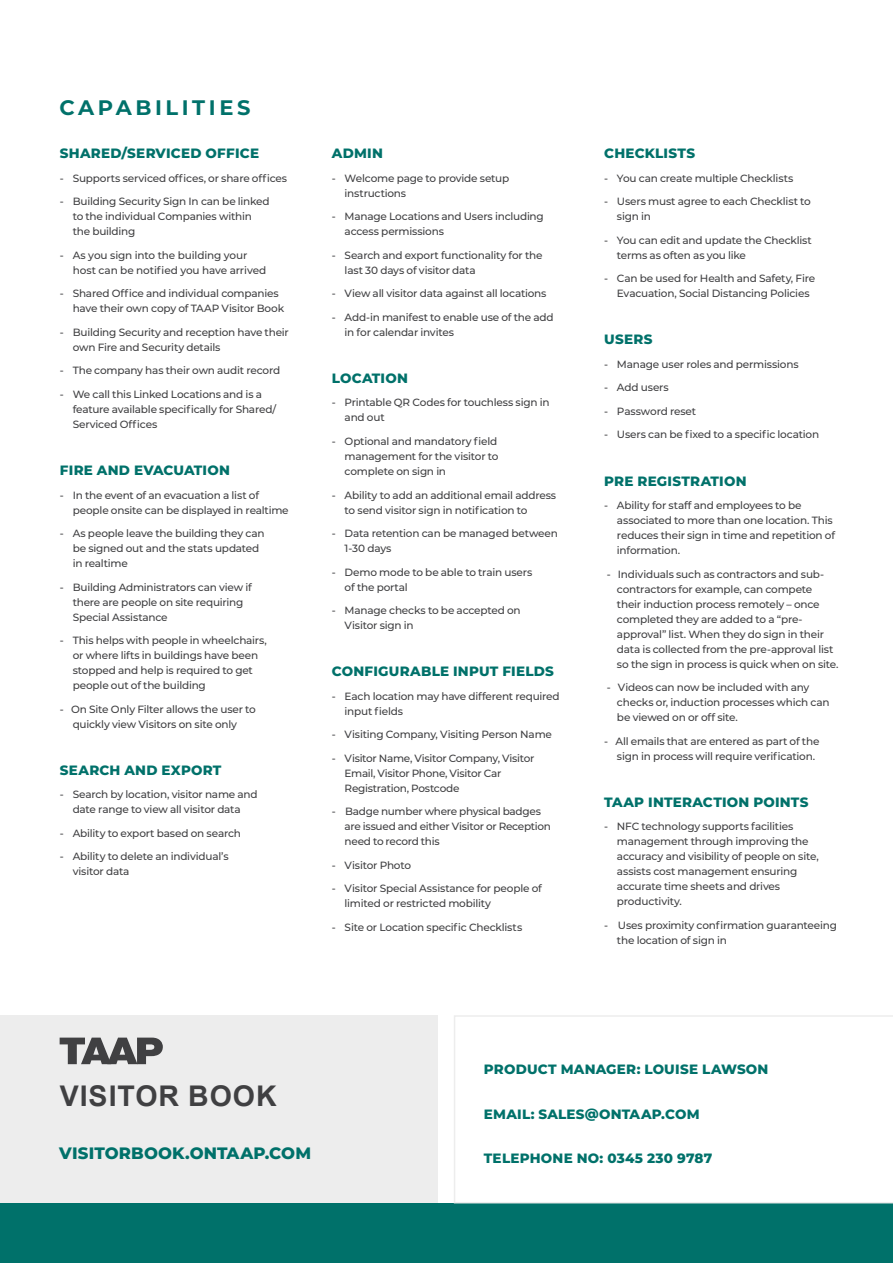
<style>
.page{position:relative;width:893px;height:1263px;background:#fff}
.page>*{position:absolute;margin:0;border:0;box-sizing:border-box;transform-origin:0 0}
.t1{font:700 28.5px "Arial";letter-spacing:.035em;color:#404042}
.t2{font:700 21px "Montserrat";letter-spacing:.17em;color:#00716a}
.t3{font:800 16.5px "Montserrat";letter-spacing:.01em;color:#00716a}
.t4{font:800 13.5px "Montserrat";letter-spacing:.015em;color:#00716a}
.t5{font:500 10.5px/15px "Montserrat";letter-spacing:-.02em;color:#404042}
</style>
<div class="page">
<div style="left:0;top:1203px;width:893px;height:60px;background:#00716a"></div>
<div style="left:0;top:1015px;width:438px;height:188px;background:#ededed"></div>
<svg style="left:454px;top:1015px;width:439px;height:188px"></svg>
<svg style="left:60px;top:1037px;width:103px;height:27px"></svg>
<h2 class="t2" style="left:60px;top:92px;width:192px">CAPABILITIES</h2>
<p class="t4" style="left:60px;top:144px;width:201px">SHARED/SERVICED OFFICE</p>
<p class="t5" style="left:60px;top:170px;width:229px">- Supports serviced offices, or share offices</p>
<p class="t5" style="left:73px;top:194px;width:199px;text-indent:-13px">- Building Security Sign In can be linked to the individual Companies within the building</p>
<p class="t5" style="left:73px;top:247px;width:195px;text-indent:-13px">- As you sign into the building your host can be notified you have arrived</p>
<p class="t5" style="left:73px;top:286px;width:213px;text-indent:-13px">- Shared Office and individual companies have their own copy of TAAP Visitor Book</p>
<p class="t5" style="left:73px;top:324px;width:218px;text-indent:-13px">- Building Security and reception have their own Fire and Security details</p>
<p class="t5" style="left:60px;top:363px;width:222px">- The company has their own audit record</p>
<p class="t5" style="left:73px;top:386px;width:205px;text-indent:-13px">- We call this Linked Locations and is a feature available specifically for Shared/<br>Serviced Offices</p>
<p class="t4" style="left:60px;top:460px;width:171px">FIRE AND EVACUATION</p>
<p class="t5" style="left:73px;top:487px;width:218px;text-indent:-13px">- In the event of an evacuation a list of people onsite can be displayed in realtime</p>
<p class="t5" style="left:73px;top:525px;width:193px;text-indent:-13px">- As people leave the building they can be signed out and the stats updated in realtime</p>
<p class="t5" style="left:73px;top:579px;width:181px;text-indent:-13px">- Building Administrators can view if there are people on site requiring<br>Special Assistance</p>
<p class="t5" style="left:73px;top:632px;width:196px;text-indent:-13px">- This helps with people in wheelchairs, or where lifts in buildings have been stopped and help is required to get people out of the building</p>
<p class="t5" style="left:60px;top:701px;width:198px;text-align:center">- On Site Only Filter allows the user to quickly view Visitors on site only</p>
<p class="t4" style="left:60px;top:760px;width:163px">SEARCH AND EXPORT</p>
<p class="t5" style="left:60px;top:786px;width:199px;text-align:center">- Search by location, visitor name and date range to view all visitor data</p>
<p class="t5" style="left:60px;top:825px;width:183px">- Ability to export based on search</p>
<p class="t5" style="left:73px;top:848px;width:157px;text-indent:-13px">- Ability to delete an individual’s visitor data</p>
<p class="t4" style="left:332px;top:144px;width:53px">ADMIN</p>
<p class="t5" style="left:345px;top:170px;width:166px;text-indent:-13px">- Welcome page to provide setup instructions</p>
<p class="t5" style="left:345px;top:209px;width:201px;text-indent:-13px">- Manage Locations and Users including access permissions</p>
<p class="t5" style="left:345px;top:247px;width:199px;text-indent:-13px">- Search and export functionality for the last 30 days of visitor data</p>
<p class="t5" style="left:332px;top:286px;width:216px">- View all visitor data against all locations</p>
<p class="t5" style="left:345px;top:309px;width:211px;text-indent:-13px">- Add-in manifest to enable use of the add in for calendar invites</p>
<p class="t4" style="left:332px;top:368px;width:78px">LOCATION</p>
<p class="t5" style="left:345px;top:395px;width:206px;text-indent:-13px">- Printable QR Codes for touchless sign in and out</p>
<p class="t5" style="left:345px;top:433px;width:155px;text-indent:-13px">- Optional and mandatory field management for the visitor to complete on sign in</p>
<p class="t5" style="left:345px;top:487px;width:213px;text-indent:-13px">- Ability to add an additional email address to send visitor sign in notification to</p>
<p class="t5" style="left:345px;top:525px;width:215px;text-indent:-13px">- Data retention can be managed between<br>1-30 days</p>
<p class="t5" style="left:345px;top:564px;width:189px;text-indent:-13px">- Demo mode to be able to train users of the portal</p>
<p class="t5" style="left:345px;top:602px;width:178px;text-indent:-13px">- Manage checks to be accepted on<br>Visitor sign in</p>
<p class="t4" style="left:332px;top:661px;width:224px">CONFIGURABLE INPUT FIELDS</p>
<p class="t5" style="left:345px;top:688px;width:217px;text-indent:-13px">- Each location may have different required input fields</p>
<p class="t5" style="left:332px;top:726px;width:222px">- Visiting Company, Visiting Person Name</p>
<p class="t5" style="left:345px;top:750px;width:191px;text-indent:-13px">- Visitor Name, Visitor Company, Visitor<br>Email, Visitor Phone, Visitor Car<br>Registration, Postcode</p>
<p class="t5" style="left:345px;top:803px;width:208px;text-indent:-13px">- Badge number where physical badges are issued and either Visitor or Reception need to record this</p>
<p class="t5" style="left:332px;top:857px;width:81px">- Visitor Photo</p>
<p class="t5" style="left:345px;top:880px;width:199px;text-indent:-13px">- Visitor Special Assistance for people of limited or restricted mobility</p>
<p class="t5" style="left:332px;top:919px;width:192px">- Site or Location specific Checklists</p>
<p class="t4" style="left:604px;top:144px;width:92px">CHECKLISTS</p>
<p class="t5" style="left:604px;top:170px;width:191px">- You can create multiple Checklists</p>
<p class="t5" style="left:617px;top:194px;width:195px;text-indent:-13px">- Users must agree to each Checklist to sign in</p>
<p class="t5" style="left:617px;top:232px;width:196px;text-indent:-13px">- You can edit and update the Checklist terms as often as you like</p>
<p class="t5" style="left:617px;top:271px;width:200px;text-indent:-13px">- Can be used for Health and Safety, Fire<br>Evacuation, Social Distancing Policies</p>
<p class="t4" style="left:604px;top:330px;width:50px">USERS</p>
<p class="t5" style="left:604px;top:356px;width:196px">- Manage user roles and permissions</p>
<p class="t5" style="left:604px;top:380px;width:66px">- Add users</p>
<p class="t5" style="left:604px;top:403px;width:93px">- Password reset</p>
<p class="t5" style="left:604px;top:427px;width:216px">- Users can be fixed to a specific location</p>
<p class="t4" style="left:604px;top:471px;width:144px">PRE REGISTRATION</p>
<p class="t5" style="left:617px;top:497px;width:220px;text-indent:-13px">- Ability for staff and employees to be associated to more than one location. This reduces their sign in time and repetition of information.</p>
<p class="t5" style="left:617px;top:566px;width:223px;text-indent:-10px">- Individuals such as contractors and sub&shy;contractors for example, can compete their induction process remotely – once completed they are added to a “pre&shy;approval” list. When they do sign in their data is collected from the pre-approval list so the sign in process is quick when on site.</p>
<p class="t5" style="left:617px;top:679px;width:214px;text-indent:-10px">- Videos can now be included with any checks or, induction processes which can be viewed on or off site.</p>
<p class="t5" style="left:617px;top:733px;width:204px;text-indent:-13px">- All emails that are entered as part of the sign in process will require verification.</p>
<p class="t4" style="left:604px;top:792px;width:206px">TAAP INTERACTION POINTS</p>
<p class="t5" style="left:617px;top:818px;width:203px;text-indent:-13px">- NFC technology supports facilities management through improving the accuracy and visibility of people on site, assists cost management ensuring accurate time sheets and drives productivity.</p>
<p class="t5" style="left:617px;top:917px;width:221px;text-indent:-13px">- Uses proximity confirmation guaranteeing the location of sign in</p>
<h1 class="t1" style="left:60px;top:1076px;width:218px">VISITOR BOOK</h1>
<h3 class="t3" style="left:59px;top:1141px;width:253px">VISITORBOOK.ONTAAP.COM</h3>
<p class="t4" style="left:484px;top:1059px;width:286px">PRODUCT MANAGER: LOUISE LAWSON</p>
<p class="t4" style="left:484px;top:1104px;width:217px">EMAIL: SALES@ONTAAP.COM</p>
<p class="t4" style="left:484px;top:1148px;width:230px">TELEPHONE NO: 0345 230 9787</p>
</div>
